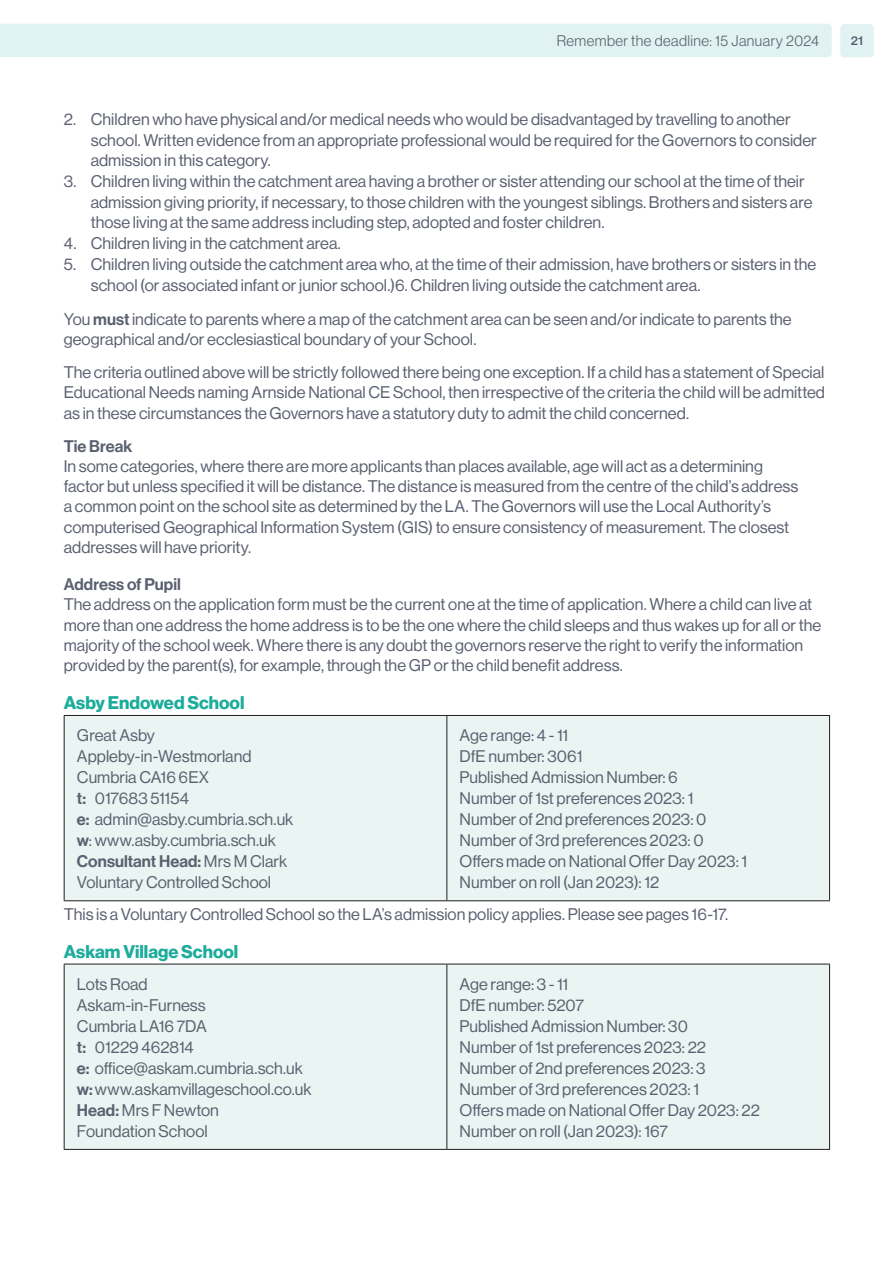
<style>
.page{position:relative;width:893px;height:1263px;background:#fff}
.page>*{position:absolute;margin:0;border:0;box-sizing:border-box;transform-origin:0 0}
.Sub_heading{font:18px "N Haas Grotesk DS Pro 75 Bd";color:#1dac9c}
.Admissions{font:16.5px/20.2px "N Haas Grotesk DS Pro 55 Rg";color:#5b6071}
.body{font:16.5px/21px "N Haas Grotesk DS Pro 55 Rg";color:#5b6071}
.body-2{font:16.5px "N Haas Grotesk DS Pro 65 Md";letter-spacing:.005em;color:#5b6071}
.Admissions-2{font:16.5px "N Haas Grotesk DS Pro 65 Md";letter-spacing:.005em;color:#5b6071}
.t1{font:15px "N Haas Grotesk DS Pro 45 Lt";letter-spacing:.03em;color:#5b6071}
.t2{font:12px "N Haas Grotesk TX Pro 65 Md";color:#5b6071}
.s1{font-family:"N Haas Grotesk DS Pro 65 Md"}
.s2{font-family:"N Haas Grotesk DS Pro 55 Rg"}
</style>
<div class="page">
<div style="left:0;top:24px;width:832px;height:33px;background:#e0f2f1"></div>
<div style="left:840px;top:24px;width:34px;height:33px;background:#e0f2f1;border-radius:4px"></div>
<div style="left:65px;top:716px;width:764px;height:184px;background:#eaf4f2"></div>
<hr style="left:446px;top:716px;width:1px;height:184px;background:#231f20">
<hr style="left:64px;top:715px;width:383px;height:1px;background:#231f20">
<hr style="left:64px;top:716px;width:1px;height:184px;background:#231f20">
<hr style="left:447px;top:715px;width:383px;height:1px;background:#231f20">
<hr style="left:829px;top:716px;width:1px;height:184px;background:#231f20">
<hr style="left:64px;top:900px;width:383px;height:1px;background:#231f20">
<hr style="left:447px;top:900px;width:383px;height:1px;background:#231f20">
<div style="left:65px;top:965px;width:764px;height:184px;background:#eaf4f2"></div>
<hr style="left:446px;top:964px;width:1px;height:185px;background:#231f20">
<hr style="left:64px;top:964px;width:383px;height:1px;background:#231f20">
<hr style="left:64px;top:964px;width:1px;height:185px;background:#231f20">
<hr style="left:447px;top:964px;width:383px;height:1px;background:#231f20">
<hr style="left:829px;top:964px;width:1px;height:185px;background:#231f20">
<hr style="left:64px;top:1149px;width:383px;height:1px;background:#231f20">
<hr style="left:447px;top:1149px;width:383px;height:1px;background:#231f20">
<p class="t1" style="left:557px;top:32px;width:264px">Remember the deadline: 15 January 2024</p>
<p class="t2" style="left:851px;top:34px;width:14px">21</p>
<p class="Admissions" style="left:91px;top:110px;width:728px;text-indent:-27px">2. Children who have physical and/or medical needs who would be disadvantaged by travelling to another school. Written evidence from an appropriate professional would be required for the Governors to consider admission in this category.</p>
<p class="Admissions" style="left:91px;top:171px;width:723px;text-indent:-27px">3. Children living within the catchment area having a brother or sister attending our school at the time of their admission giving priority, if necessary, to those children with the youngest siblings. Brothers and sisters are those living at the same address including step, adopted and foster children.</p>
<p class="Admissions" style="left:64px;top:233px;width:279px">4. Children living in the catchment area.</p>
<p class="Admissions" style="left:91px;top:255px;width:727px;text-indent:-27px">5. Children living outside the catchment area who, at the time of their admission, have brothers or sisters in the school (or associated infant or junior school.)6. Children living outside the catchment area.</p>
<p class="Admissions" style="left:64px;top:309px;width:729px">You <span class="s1">must</span> indicate to parents where a map of the catchment area can be seen and/or indicate to parents the geographical and/or ecclesiastical boundary of your School.</p>
<p class="Admissions" style="left:64px;top:362px;width:763px;text-align:justify">The criteria outlined above will be strictly followed there being one exception. If a child has a statement of Special Educational Needs naming Arnside National CE School, then irrespective of the criteria the child will be admitted as in these circumstances the Governors have a statutory duty to admit the child concerned.</p>
<p class="Admissions-2" style="left:64px;top:436px;width:70px">Tie Break</p>
<p class="Admissions" style="left:64px;top:456px;width:736px">In some categories, where there are more applicants than places available, age will act as a determining factor but unless specified it will be distance. The distance is measured from the centre of the child’s address a common point on the school site as determined by the LA. The Governors will use the Local Authority’s computerised Geographical Information System (GIS) to ensure consistency of measurement. The closest addresses will have priority.</p>
<p class="Admissions" style="left:64px;top:574px;width:759px"><span class="s1">Address of Pupil<br></span>The address on the application form must be the current one at the time of application. Where a child can live at more than one address the home address is to be the one where the child sleeps and thus wakes up for all or the majority of the school week. Where there is any doubt the governors reserve the right to verify the information provided by the parent(s), for example, through the GP or the child benefit address.</p>
<p class="Sub_heading" style="left:64px;top:692px;width:182px">Asby Endowed School</p>
<p class="body" style="left:77px;top:725px;width:79px">Great Asby</p>
<p class="body" style="left:77px;top:746px;width:176px">Appleby-in-Westmorland</p>
<p class="body" style="left:77px;top:767px;width:134px">Cumbria CA16 6EX</p>
<p class="body" style="left:77px;top:788px;width:114px"><span class="s1">t:</span> 017683 51154</p>
<p class="body" style="left:77px;top:809px;width:218px"><span class="s1">e:</span> admin@asby.cumbria.sch.uk</p>
<p class="body" style="left:77px;top:830px;width:201px"><span class="s1">w</span>: www.asby.cumbria.sch.uk</p>
<p class="body-2" style="left:77px;top:852px;width:212px">Consultant Head: <span class="s2">Mrs M Clark</span></p>
<p class="body" style="left:77px;top:872px;width:196px">Voluntary Controlled School</p>
<p class="body" style="left:460px;top:725px;width:235px">Age range: 4 - 11<br>DfE number: 3061<br>Published Admission Number: 6<br>Number of 1st preferences 2023: 1</p>
<p class="body" style="left:460px;top:809px;width:248px">Number of 2nd preferences 2023: 0</p>
<p class="body" style="left:460px;top:830px;width:245px">Number of 3rd preferences 2023: 0</p>
<p class="body" style="left:460px;top:851px;width:289px">Offers made on National Offer Day 2023: 1</p>
<p class="body" style="left:460px;top:872px;width:201px">Number on roll (Jan 2023): 12</p>
<p class="body" style="left:64px;top:903px;width:666px">This is a Voluntary Controlled School so the LA’s admission policy applies. Please see pages 16-17.</p>
<p class="Sub_heading" style="left:64px;top:941px;width:176px">Askam Village School</p>
<p class="body" style="left:77px;top:973px;width:72px">Lots Road</p>
<p class="body" style="left:77px;top:994px;width:130px">Askam-in-Furness</p>
<p class="body" style="left:77px;top:1015px;width:131px">Cumbria LA16 7DA</p>
<p class="body" style="left:77px;top:1036px;width:119px"><span class="s1">t:</span> 01229 462814</p>
<p class="body" style="left:77px;top:1057px;width:228px"><span class="s1">e:</span> office@askam.cumbria.sch.uk</p>
<p class="body" style="left:77px;top:1078px;width:236px"><span class="s1">w:</span>www.askamvillageschool.co.uk</p>
<p class="body" style="left:77px;top:1099px;width:144px"><span class="s1">Head:</span> Mrs F Newton</p>
<p class="body" style="left:77px;top:1120px;width:132px">Foundation School</p>
<p class="body" style="left:460px;top:973px;width:248px">Age range: 3 - 11<br>DfE number: 5207<br>Published Admission Number: 30<br>Number of 1st preferences 2023: 22</p>
<p class="body" style="left:460px;top:1057px;width:248px">Number of 2nd preferences 2023: 3</p>
<p class="body" style="left:460px;top:1078px;width:241px">Number of 3rd preferences 2023: 1</p>
<p class="body" style="left:460px;top:1099px;width:302px">Offers made on National Offer Day 2023: 22<br>Number on roll (Jan 2023): 167</p>
</div>
